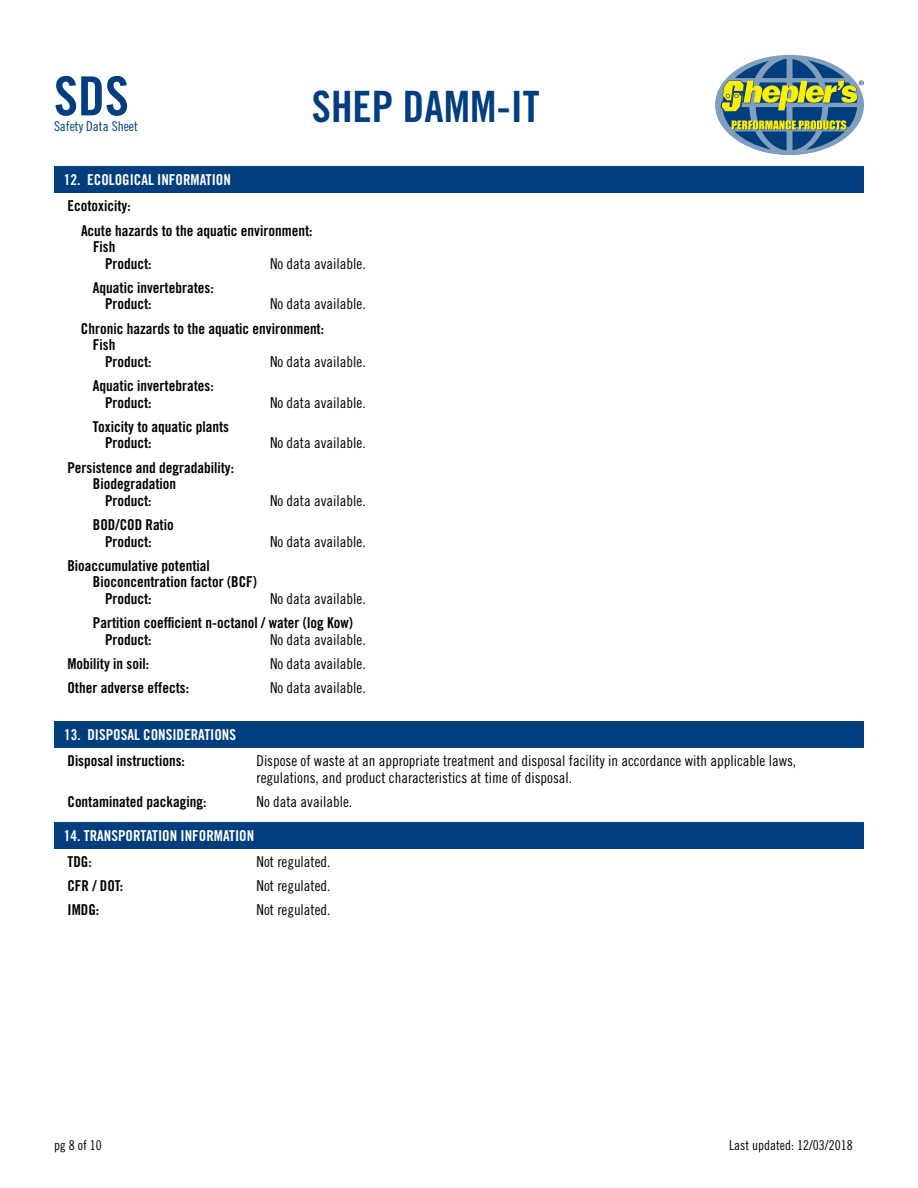
<style>
.page{position:relative;width:918px;height:1188px;background:#fff}
.page>*{position:absolute;margin:0;border:0;box-sizing:border-box;transform-origin:0 0}
.t1{font:54px "Trade Gothic LT Std Bd Cn 20";color:#003e7e}
.t2{font:43.2px "Trade Gothic LT Std Bd Cn 20";color:#003e7e}
.t3{font:15px/16.5px "Trade Gothic LT Std Bd Cn 20";color:#000}
.t4{font:15px/16.5px "Trade Gothic LT Std Cn 18";color:#000}
.t5{font:15px "Trade Gothic LT Std Bd Cn 20";color:#fff}
.t6{font:13.5px "Trade Gothic LT Std Cn 18";color:#000}
.t7{font:13.5px "Trade Gothic LT Std Cn 18";color:#003e7e}
</style>
<div class="page">
<svg style="left:715px;top:55px;width:149px;height:100px"></svg>
<div style="left:54px;top:166px;width:810px;height:27px;background:#003e7e"></div>
<div style="left:54px;top:721px;width:810px;height:27px;background:#003e7e"></div>
<div style="left:54px;top:822px;width:810px;height:27px;background:#003e7e"></div>
<h1 class="t1" style="left:54px;top:63px;width:76px">SDS</h1>
<p class="t7" style="left:54px;top:118px;width:85px">Safety Data Sheet</p>
<h2 class="t2" style="left:312px;top:81px;width:229px">SHEP DAMM-IT</h2>
<p class="t5" style="left:64px;top:170px;width:168px">12. ECOLOGICAL INFORMATION</p>
<p class="t3" style="left:81px;top:194px;width:233px;line-height:24.3px;text-indent:-14px">Ecotoxicity:<br>Acute hazards to the aquatic environment:</p>
<p class="t3" style="left:105px;top:238px;width:48px;text-indent:-12px">Fish<br>Product:</p>
<p class="t4" style="left:270px;top:255px;width:97px">No data available.</p>
<p class="t3" style="left:105px;top:279px;width:110px;text-indent:-12px">Aquatic invertebrates:<br>Product:</p>
<p class="t4" style="left:270px;top:296px;width:97px">No data available.</p>
<p class="t3" style="left:81px;top:320px;width:245px">Chronic hazards to the aquatic environment:</p>
<p class="t3" style="left:93px;top:337px;width:24px">Fish</p>
<p class="t3" style="left:105px;top:353px;width:48px">Product:</p>
<p class="t4" style="left:270px;top:353px;width:97px">No data available.</p>
<p class="t3" style="left:105px;top:377px;width:110px;text-indent:-12px">Aquatic invertebrates:<br>Product:</p>
<p class="t4" style="left:270px;top:394px;width:97px">No data available.</p>
<p class="t3" style="left:105px;top:418px;width:126px;text-indent:-12px">Toxicity to aquatic plants<br>Product:</p>
<p class="t4" style="left:270px;top:435px;width:97px">No data available.</p>
<p class="t3" style="left:67px;top:459px;width:168px">Persistence and degradability:</p>
<p class="t3" style="left:93px;top:476px;width:85px">Biodegradation</p>
<p class="t3" style="left:105px;top:492px;width:48px">Product:</p>
<p class="t4" style="left:270px;top:492px;width:97px">No data available.</p>
<p class="t3" style="left:105px;top:516px;width:70px;text-indent:-12px">BOD/COD Ratio<br>Product:</p>
<p class="t4" style="left:270px;top:533px;width:97px">No data available.</p>
<p class="t3" style="left:67px;top:557px;width:144px">Bioaccumulative potential</p>
<p class="t3" style="left:93px;top:574px;width:166px">Bioconcentration factor (BCF)</p>
<p class="t3" style="left:105px;top:590px;width:48px">Product:</p>
<p class="t4" style="left:270px;top:590px;width:97px">No data available.</p>
<p class="t3" style="left:105px;top:615px;width:249px;text-indent:-12px">Partition coefficient n-octanol / water (log Kow)<br>Product:</p>
<p class="t4" style="left:270px;top:631px;width:97px">No data available.</p>
<p class="t3" style="left:67px;top:655px;width:83px">Mobility in soil:</p>
<p class="t4" style="left:270px;top:655px;width:97px">No data available.</p>
<p class="t3" style="left:67px;top:680px;width:123px">Other adverse effects:</p>
<p class="t4" style="left:270px;top:680px;width:97px">No data available.</p>
<p class="t5" style="left:64px;top:725px;width:173px">13. DISPOSAL CONSIDERATIONS</p>
<p class="t3" style="left:68px;top:753px;width:119px">Disposal instructions:</p>
<p class="t4" style="left:256px;top:753px;width:541px">Dispose of waste at an appropriate treatment and disposal facility in accordance with applicable laws, regulations, and product characteristics at time of disposal.</p>
<p class="t3" style="left:68px;top:794px;width:141px">Contaminated packaging:</p>
<p class="t4" style="left:256px;top:793px;width:97px">No data available.</p>
<p class="t5" style="left:64px;top:827px;width:192px">14. TRANSPORTATION INFORMATION</p>
<p class="t3" style="left:68px;top:853px;width:26px">TDG:</p>
<p class="t4" style="left:256px;top:853px;width:76px">Not regulated.</p>
<p class="t3" style="left:67px;top:877px;width:57px">CFR / DOT:</p>
<p class="t4" style="left:256px;top:877px;width:76px">Not regulated.</p>
<p class="t3" style="left:67px;top:902px;width:33px">IMDG:</p>
<p class="t4" style="left:256px;top:901px;width:76px">Not regulated.</p>
<p class="t6" style="left:54px;top:1137px;width:49px">pg 8 of 10</p>
<p class="t6" style="left:729px;top:1137px;width:125px">Last updated: 12/03/2018</p>
</div>
